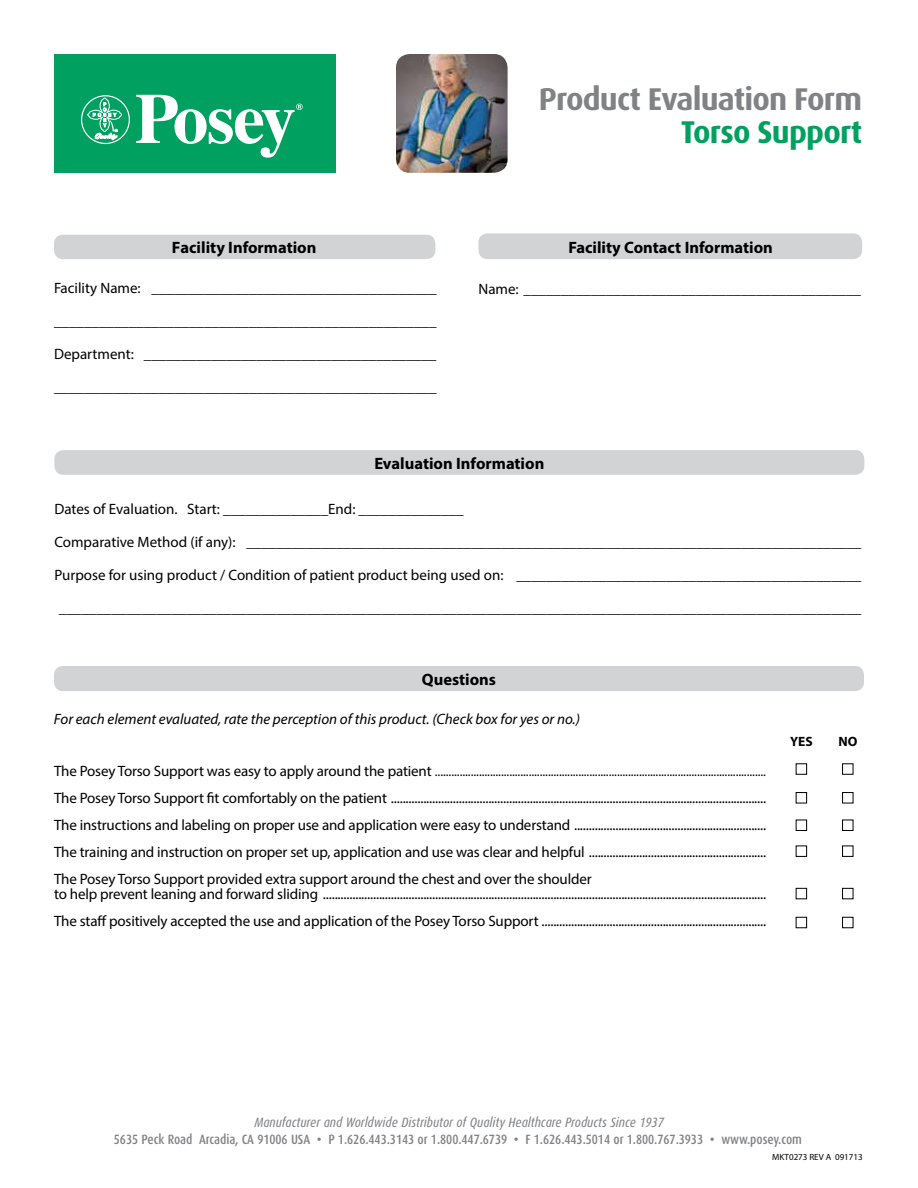
<style>
.page{position:relative;width:918px;height:1188px;background:#fff}
.page>*{position:absolute;margin:0;border:0;box-sizing:border-box;transform-origin:0 0}
.t1{font:700 31.5px "Dax";letter-spacing:-.025em;color:#808285}
.t2{font:700 31.5px "Dax";letter-spacing:-.025em;color:#00a160}
.t3{font:700 16.5px "Myriad Pro";color:#000}
.t4{font:15px/27px "Myriad Pro";letter-spacing:-.01em;color:#000;text-align:justify}
.t5{font:italic 15px "Myriad Pro";color:#000}
.t6{font:500 13.5px "Dax Condensed";letter-spacing:-.005em;color:#808285}
.t7{font:italic 13.5px "Dax Condensed";color:#808285}
.t8{font:700 13.5px "Myriad Pro";color:#000}
.t9{font:9px "Myriad Pro";color:#000}
.s1{font-stretch:condensed}
</style>
<div class="page">
<div style="left:54px;top:54px;width:281px;height:119px;background:#00a160"></div>
<svg style="left:136px;top:95px;width:167px;height:63px"></svg>
<div style="left:81px;top:95px;width:49px;height:49px;border:1px solid #fff;border-radius:50%"></div>
<svg style="left:87px;top:97px;width:35px;height:43px"></svg>
<div style="left:54px;top:235px;width:381px;height:24px;background:#d1d3d4;border-radius:9px"></div>
<div style="left:54px;top:450px;width:810px;height:25px;background:#d1d3d4;border-radius:9px"></div>
<div style="left:54px;top:666px;width:810px;height:25px;background:#d1d3d4;border-radius:9px"></div>
<div style="left:478px;top:233px;width:384px;height:26px;background:#d1d3d4;border-radius:9px"></div>
<img style="left:396px;top:54px;width:112px;height:119px">
<div style="left:796px;top:763px;width:11px;height:12px;border:1px solid #000"></div>
<div style="left:796px;top:792px;width:11px;height:11px;border:1px solid #000"></div>
<div style="left:796px;top:820px;width:11px;height:11px;border:1px solid #000"></div>
<div style="left:796px;top:846px;width:11px;height:11px;border:1px solid #000"></div>
<div style="left:796px;top:888px;width:11px;height:11px;border:1px solid #000"></div>
<div style="left:796px;top:917px;width:11px;height:11px;border:1px solid #000"></div>
<div style="left:842px;top:763px;width:11px;height:12px;border:1px solid #000"></div>
<div style="left:842px;top:792px;width:11px;height:11px;border:1px solid #000"></div>
<div style="left:842px;top:820px;width:11px;height:11px;border:1px solid #000"></div>
<div style="left:842px;top:846px;width:11px;height:11px;border:1px solid #000"></div>
<div style="left:842px;top:888px;width:11px;height:11px;border:1px solid #000"></div>
<div style="left:842px;top:917px;width:11px;height:11px;border:1px solid #000"></div>
<h1 class="t1" style="left:539px;top:81px;width:325px">Product Evaluation Form</h1>
<h1 class="t2" style="left:681px;top:114px;width:183px">Torso Support</h1>
<p class="t3" style="left:172px;top:237px;width:146px">Facility Information</p>
<p class="t3" style="left:568px;top:237px;width:206px">Facility Contact Information</p>
<p class="t4" style="left:54px;top:274px;width:384px">Facility Name: ______________________________________</p>
<p class="t4" style="left:54px;top:307px;width:384px">___________________________________________________</p>
<p class="t4" style="left:54px;top:340px;width:384px">Department: _______________________________________</p>
<p class="t4" style="left:54px;top:373px;width:384px">___________________________________________________</p>
<p class="t4" style="left:478px;top:275px;width:384px">Name: _____________________________________________</p>
<p class="t3" style="left:374px;top:452px;width:171px">Evaluation Information</p>
<p class="t4" style="left:54px;top:495px;width:411px">Dates of Evaluation. Start: ______________End: ______________</p>
<p class="t4" style="left:54px;top:528px;width:809px">Comparative Method (if any): __________________________________________________________________________________</p>
<p class="t4" style="left:54px;top:561px;width:809px">Purpose for using product / Condition of patient product being used on: ______________________________________________</p>
<p class="t4" style="left:59px;top:594px;width:804px">___________________________________________________________________________________________________________</p>
<p class="t3" style="left:422px;top:669px;width:76px">Questions</p>
<p class="t5" style="left:54px;top:710px;width:528px">For each element evaluated, rate the perception of this product. (Check box for yes or no.)</p>
<p class="t4" style="left:54px;top:758px;width:714px">The Posey Torso Support was easy to apply around the patient <span class="s1">........................................................................................................................<br></span>The Posey Torso Support fit comfortably on the patient ...............................................................................................................................<br>The instructions and labeling on proper use and application were easy to understand .................................................................<br>The training and instruction on proper set up, application and use was clear and helpful ............................................................<br>The Posey Torso Support provided extra support around the chest and over the shoulder</p>
<p class="t4" style="left:54px;top:881px;width:714px">to help prevent leaning and forward sliding ......................................................................................................................................................<br>The staff positively accepted the use and application of the Posey Torso Support ............................................................................</p>
<p class="t8" style="left:790px;top:733px;width:24px">YES</p>
<p class="t8" style="left:838px;top:733px;width:21px">NO</p>
<p class="t7" style="left:254px;top:1115px;width:411px">Manufacturer and Worldwide Distributor of Quality Healthcare Products Since 1937</p>
<p class="t6" style="left:114px;top:1132px;width:690px">5635 Peck Road Arcadia, CA 91006 USA • P 1.626.443.3143 or 1.800.447.6739 • F 1.626.443.5014 or 1.800.767.3933 • www.posey.com</p>
<p class="t9" style="left:772px;top:1151px;width:92px">MKT0273 REV A 091713</p>
</div>
